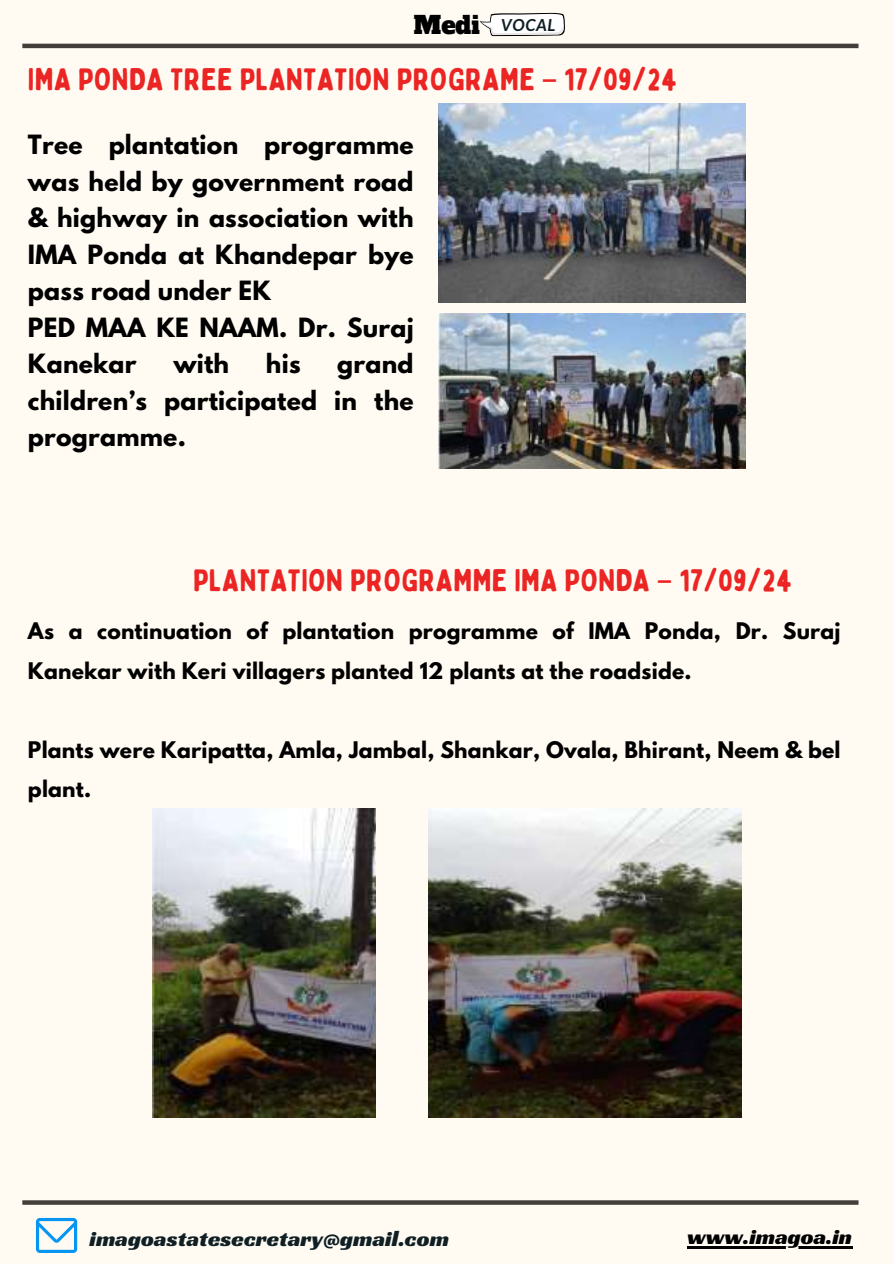
<style>
.page{position:relative;width:894px;height:1264px;background:#fff}
.page>*{position:absolute;margin:0;border:0;box-sizing:border-box;transform-origin:0 0}
.t1{font:31.2px "Bobby Jones Soft";letter-spacing:.01em;color:#eb2523}
.t2{font:700 23.55px/36.5px "League Spartan";letter-spacing:.01em;color:#000}
.t3{font:22.5px "Racing Sans One";letter-spacing:.005em;color:#101f24}
.t4{font:22.5px "Racing Sans One";color:#000}
.t5{font:700 20.25px/39.3px "League Spartan";letter-spacing:.01em;color:#000}
.t6{font:italic 700 16.65px "Lato";letter-spacing:.045em;color:#101f24}
.s1{font-family:"Alfa Slab One";font-weight:400;font-style:normal;font-size:24px;color:#000}
.s2{font-family:"Noto Sans Gurmukhi"}
</style>
<div class="page">
<div style="left:0;top:0;width:893px;height:1263px;background:#fffbf2"></div>
<svg style="left:22px;top:1200px;width:836px;height:4px;background:#4f4b47"></svg>
<svg style="left:36px;top:1217px;width:41px;height:35px"></svg>
<hr style="left:22px;top:44px;width:836px;height:4px;background:#423e3a">
<svg style="left:480px;top:13px;width:85px;height:23px"></svg>
<img style="left:438px;top:103px;width:307px;height:199px">
<img style="left:438px;top:313px;width:307px;height:155px">
<img style="left:428px;top:808px;width:313px;height:309px">
<hr style="left:687px;top:1246px;width:164px;height:2px;background:#000">
<img style="left:152px;top:808px;width:223px;height:309px">
<p class="t6" style="left:414px;top:15px;width:143px"><span class="s1">Medi</span> VOCAL</p>
<h1 class="t1" style="left:28px;top:60px;width:650px">IMA PONDA TREE PLANTATION PROGRAME <span class="s2">–</span> 17/09/24</h1>
<p class="t2" style="left:28px;top:129px;width:387px">Tree plantation programme was held by government road &amp; highway in association with<br>IMA Ponda at Khandepar bye pass road under EK<br>PED MAA KE NAAM. Dr. Suraj<br>Kanekar</p>
<p class="t2" style="left:28px;top:348px;width:387px;text-align:justify;text-indent:309px">grand children’s participated in the programme.</p>
<p class="t2" style="left:173px;top:348px;width:57px">with</p>
<p class="t2" style="left:266px;top:348px;width:36px">his</p>
<h1 class="t1" style="left:193px;top:560px;width:600px">PLANTATION PROGRAMME IMA PONDA <span class="s2">–</span> 17/09/24</h1>
<p class="t5" style="left:28px;top:614px;width:813px">As a continuation of plantation programme of IMA Ponda, Dr. Suraj<br>Kanekar with Keri villagers planted 12 plants at the roadside.</p>
<p class="t5" style="left:28px;top:732px;width:813px">Plants were Karipatta, Amla, Jambal, Shankar, Ovala, Bhirant, Neem &amp; bel plant.</p>
<p class="t3" style="left:89px;top:1223px;width:361px">imagoastatesecretary@gmail.com</p>
<p class="t4" style="left:687px;top:1222px;width:166px">www.imagoa.in</p>
</div>
